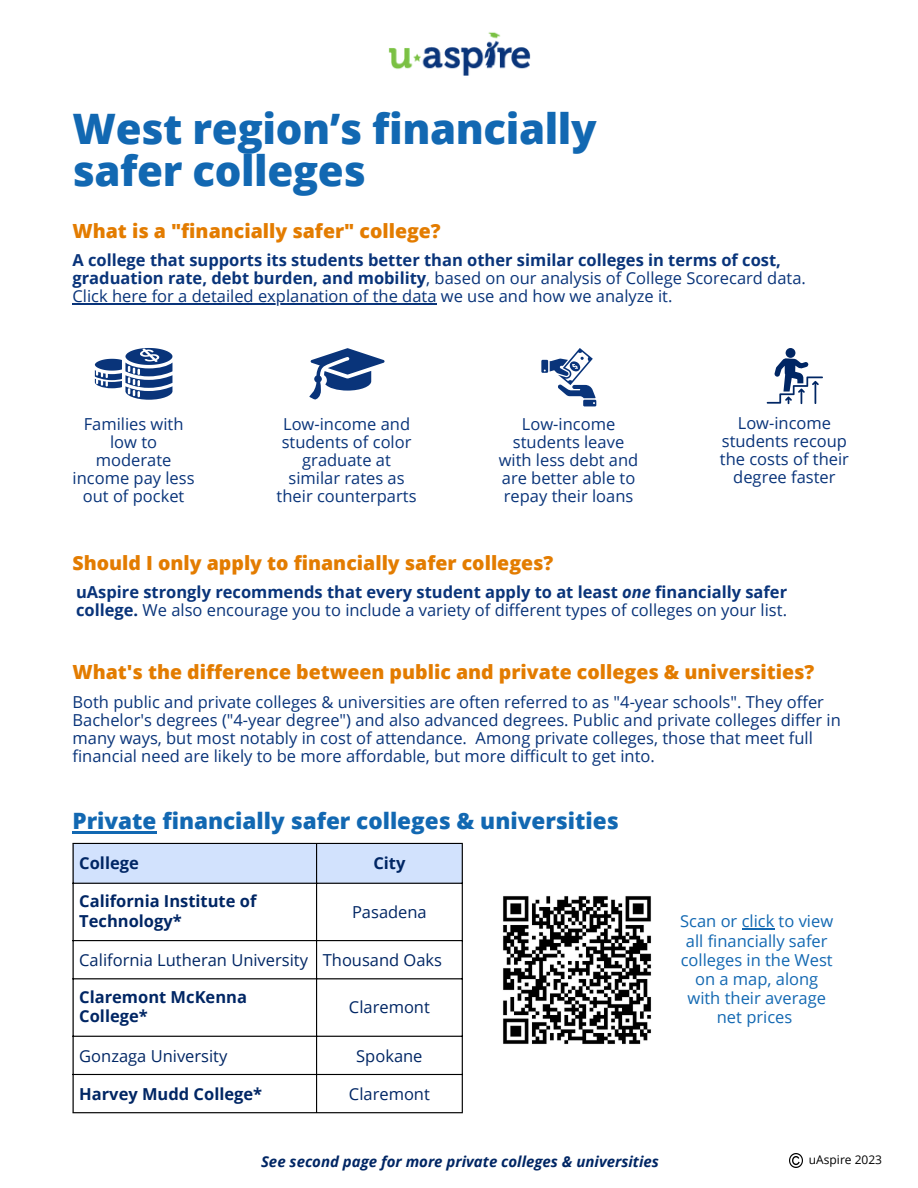
<style>
.page{position:relative;width:918px;height:1188px;background:#fff}
.page>*{position:absolute;margin:0;border:0;box-sizing:border-box;transform-origin:0 0}
.t1{font:800 42px "Open Sans";letter-spacing:-.01em;color:#1268b2}
.t2{font:800 22.5px "Open Sans";color:#1268b2}
.t3{font:800 19.5px "Open Sans";color:#e37c00}
.t4{font:16.5px/18px "Open Sans";color:#09347a;text-align:center}
.t5{font:700 16.5px/18px "Open Sans";color:#09347a}
.t6{font:16.5px/19.2px "Open Sans";color:#1268b2;text-align:center}
.t7{font:16.5px "Open Sans";color:#002664}
.t8{font:700 16.5px/19.2px "Open Sans";color:#002664}
.t9{font:italic 700 15px "Open Sans";color:#002664}
.t10{font:12px "Open Sans";color:#000}
.s1{font-weight:400}
.s2{font-style:italic}
</style>
<div class="page">
<img style="left:388px;top:32px;width:143px;height:44px">
<svg style="left:95px;top:348px;width:77px;height:52px"></svg>
<svg style="left:309px;top:348px;width:76px;height:51px"></svg>
<svg style="left:541px;top:348px;width:55px;height:58px"></svg>
<div style="left:786px;top:348px;width:9px;height:10px;background:#002664;border-radius:50%"></div>
<svg style="left:767px;top:358px;width:56px;height:46px"></svg>
<hr style="left:73px;top:303px;width:364px;height:1px;background:#09347a">
<hr style="left:73px;top:832px;width:84px;height:2px;background:#1268b2">
<img style="left:503px;top:896px;width:148px;height:148px">
<hr style="left:742px;top:929px;width:32px;height:1px;background:#1268b2">
<div style="left:74px;top:844px;width:388px;height:39px;background:#d2e2fd"></div>
<hr style="left:73px;top:844px;width:1px;height:268px;background:#000">
<hr style="left:316px;top:844px;width:1px;height:268px;background:#000">
<hr style="left:462px;top:844px;width:1px;height:268px;background:#000">
<hr style="left:73px;top:843px;width:390px;height:1px;background:#000">
<hr style="left:73px;top:883px;width:390px;height:1px;background:#000">
<hr style="left:73px;top:940px;width:390px;height:1px;background:#000">
<hr style="left:73px;top:978px;width:390px;height:1px;background:#000">
<hr style="left:73px;top:1036px;width:390px;height:1px;background:#000">
<hr style="left:73px;top:1074px;width:390px;height:1px;background:#000">
<hr style="left:73px;top:1112px;width:390px;height:1px;background:#000">
<img style="left:789px;top:1154px;width:14px;height:13px">
<p class="t1" style="left:73px;top:99px;width:526px">West region’s financially</p>
<p class="t1" style="left:73px;top:141px;width:295px">safer colleges</p>
<p class="t3" style="left:73px;top:217px;width:370px">What is a "financially safer" college?</p>
<p class="t5" style="left:73px;top:251px;width:735px">A college that supports its students better than other similar colleges in terms of cost, graduation rate, debt burden, and mobility<span class="s1">, based on our analysis of College Scorecard data.<br>Click here for a detailed explanation of the data we use and how we analyze it.</span></p>
<p class="t4" style="left:73px;top:415px;width:123px">Families with low to moderate income pay less out of pocket</p>
<p class="t4" style="left:277px;top:415px;width:141px">Low-income and students of color graduate at similar rates as their counterparts</p>
<p class="t4" style="left:499px;top:415px;width:141px">Low-income students leave with less debt and are better able to repay their loans</p>
<p class="t4" style="left:720px;top:414px;width:131px">Low-income students recoup the costs of their degree faster</p>
<p class="t3" style="left:73px;top:549px;width:482px">Should I only apply to financially safer colleges?</p>
<p class="t5" style="left:76px;top:582px;width:713px">uAspire strongly recommends that every student apply to at least <span class="s2">one</span> financially safer college. <span class="s1">We also encourage you to include a variety of different types of colleges on your list.</span></p>
<p class="t3" style="left:73px;top:659px;width:743px">What's the difference between public and private colleges &amp; universities?</p>
<p class="t4" style="left:73px;top:693px;width:770px;text-align:left">Both public and private colleges &amp; universities are often referred to as "4-year schools". They offer Bachelor's degrees ("4-year degree") and also advanced degrees. Public and private colleges differ in many ways, but most notably in cost of attendance. Among private colleges, those that meet full financial need are likely to be more affordable, but more difficult to get into.</p>
<p class="t2" style="left:73px;top:805px;width:548px">Private financially safer colleges &amp; universities</p>
<p class="t8" style="left:79px;top:853px;width:61px">College</p>
<p class="t8" style="left:373px;top:853px;width:34px">City</p>
<p class="t8" style="left:79px;top:891px;width:179px">California Institute of<br>Technology*</p>
<p class="t7" style="left:352px;top:900px;width:76px">Pasadena</p>
<p class="t7" style="left:79px;top:948px;width:230px">California Lutheran University</p>
<p class="t7" style="left:323px;top:948px;width:121px">Thousand Oaks</p>
<p class="t8" style="left:79px;top:987px;width:169px">Claremont McKenna<br>College*</p>
<p class="t7" style="left:349px;top:996px;width:82px">Claremont</p>
<p class="t7" style="left:79px;top:1044px;width:150px">Gonzaga University</p>
<p class="t7" style="left:356px;top:1044px;width:68px">Spokane</p>
<p class="t8" style="left:79px;top:1084px;width:184px">Harvey Mudd College*</p>
<p class="t7" style="left:349px;top:1082px;width:82px">Claremont</p>
<p class="t6" style="left:680px;top:911px;width:154px">Scan or click to view all financially safer colleges in the West on a map, along with their average net prices</p>
<p class="t9" style="left:261px;top:1151px;width:399px">See second page for more private colleges &amp; universities</p>
<p class="t10" style="left:809px;top:1152px;width:75px">uAspire 2023</p>
</div>
